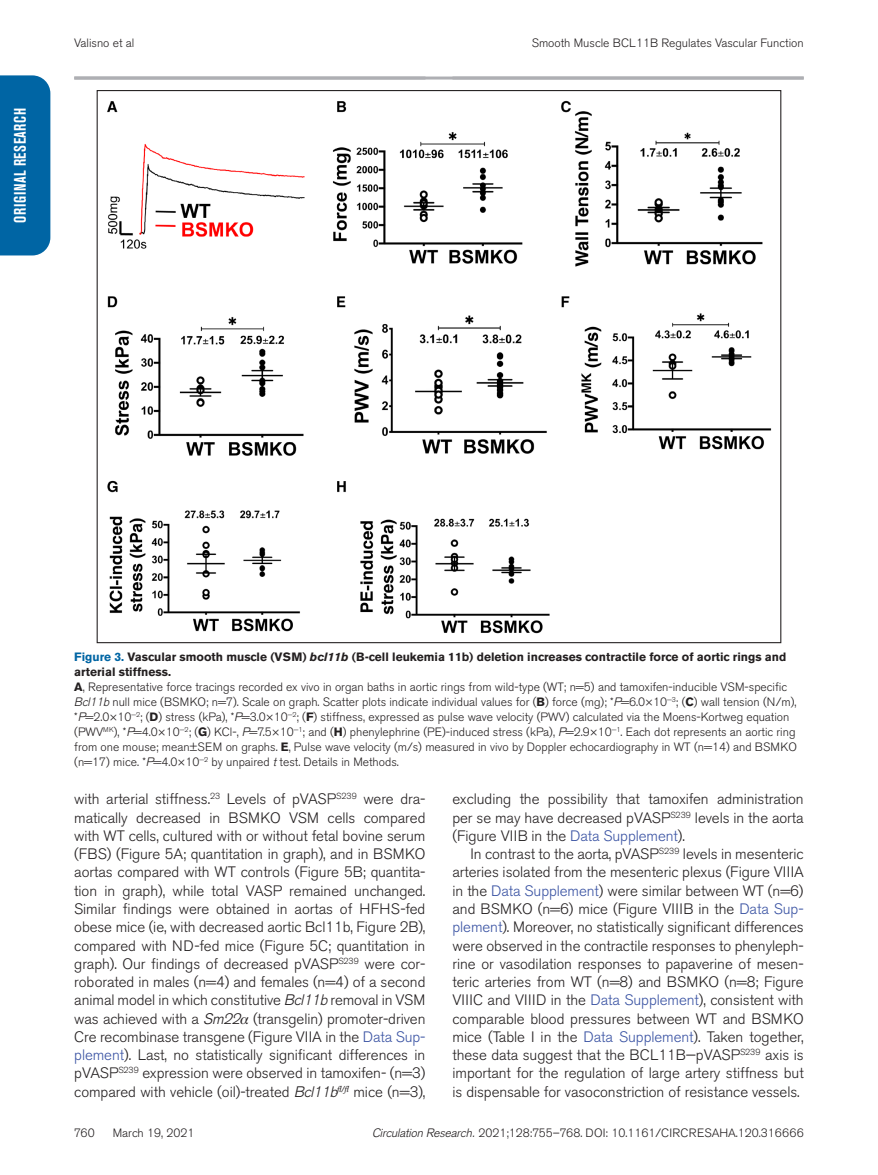
<style>
.page{position:relative;width:878px;height:1175px;background:#fff}
.page>*{position:absolute;margin:0;border:0;box-sizing:border-box;transform-origin:0 0}
.t1{font:700 condensed 16.5px "Akzidenz Grotesk BE";letter-spacing:.045em;color:#fff;scale:.9 1}
.t2{font:300 15px/18.3px "Akzidenz Grotesk BE";letter-spacing:-.005em;color:#231f20;text-align:justify}
.t3{font:300 12px/15px "Akzidenz Grotesk BE";color:#231f20}
.s1{font-weight:700;color:#0065a4}
.s2{font-weight:700}
.s3{font-weight:700;font-style:italic}
.s4{font-family:"Akzidenz Grotesk";font-style:italic}
.s5{font-family:"Gandhari Unicode";font-weight:400;font-style:italic}
.s6{color:#3a53a3}
</style>
<div class="page">
<div style="left:0;top:75px;width:50px;height:180px;background:#0065a4"></div>
<hr style="left:74px;top:76px;width:729px;height:4px;background:#b9babe">
<svg style="left:96px;top:90px;width:685px;height:553px"></svg>
<p class="t1" style="left:11px;top:223px;width:128px;rotate:-90deg">ORIGINAL RESEARCH</p>
<p class="t3" style="left:74px;top:36px;width:62px">Valisno et al</p>
<p class="t3" style="left:531px;top:36px;width:273px">Smooth Muscle BCL11B Regulates Vascular Function</p>
<p class="t3" style="left:74px;top:650px;width:724px"><span class="s1">Figure 3.</span> <span class="s2">Vascular smooth muscle (VSM)</span> <span class="s3">bcl11b</span> <span class="s2">(B-cell leukemia 11b) deletion increases contractile force of aortic rings and arterial stiffness.<br>A</span>, Representative force tracings recorded ex vivo in organ baths in aortic rings from wild-type (WT; n=5) and tamoxifen-inducible VSM-specific <span class="s4">Bcl11b</span> null mice (BSMKO; n=7). Scale on graph. Scatter plots indicate individual values for (<span class="s2">B</span>) force (mg); *<span class="s4">P</span>=6.0×10<sup>−3</sup>; (<span class="s2">C</span>) wall tension (N/m), *<span class="s4">P</span>=2.0×10<sup>−2</sup>; (<span class="s2">D</span>) stress (kPa), *<span class="s4">P</span>=3.0×10<sup>−2</sup>; (<span class="s2">F</span>) stiffness, expressed as pulse wave velocity (PWV) calculated via the Moens-Kortweg equation (PWV<sup>MK</sup>), *<span class="s4">P</span>=4.0×10<sup>−2</sup>; (<span class="s2">G</span>) KCl-, <span class="s4">P</span>=7.5×10<sup>−1</sup>; and (<span class="s2">H</span>) phenylephrine (PE)-induced stress (kPa), <span class="s4">P</span>=2.9×10<sup>−1</sup>. Each dot represents an aortic ring from one mouse; mean±SEM on graphs. <span class="s2">E</span>, Pulse wave velocity (m/s) measured in vivo by Doppler echocardiography in WT (n=14) and BSMKO (n=17) mice. *<span class="s4">P</span>=4.0×10<sup>−2</sup> by unpaired <span class="s4">t</span> test. Details in Methods.</p>
<p class="t2" style="left:74px;top:790px;width:353px">with arterial stiffness.<sup>23</sup> Levels of pVASP<sup>S239</sup> were dra&shy;matically decreased in BSMKO VSM cells compared with WT cells, cultured with or without fetal bovine serum (FBS) (Figure 5A; quantitation in graph), and in BSMKO aortas compared with WT controls (Figure 5B; quantita&shy;tion in graph), while total VASP remained unchanged.<br>Similar findings were obtained in aortas of HFHS-fed obese mice (ie, with decreased aortic Bcl11b, Figure 2B), compared with ND-fed mice (Figure 5C; quantitation in graph). Our findings of decreased pVASP<sup>S239</sup> were cor&shy;roborated in males (n=4) and females (n=4) of a second animal model in which constitutive <span class="s4">Bcl11b</span> removal in VSM was achieved with a <span class="s4">Sm22</span><span class="s5">α</span> (transgelin) promoter-driven Cre recombinase transgene (Figure VIIA in the <span class="s6">Data Sup&shy;plement</span>). Last, no statistically significant differences in pVASP<sup>S239</sup> expression were observed in tamoxifen- (n=3) compared with vehicle (oil)-treated <span class="s4">Bcl11b</span><sup>fl/fl</sup> mice (n=3),</p>
<p class="t2" style="left:452px;top:790px;width:353px">excluding the possibility that tamoxifen administration per se may have decreased pVASP<sup>S239</sup> levels in the aorta (Figure VIIB in the <span class="s6">Data Supplement</span>).</p>
<p class="t2" style="left:452px;top:845px;width:353px;text-indent:18px">In contrast to the aorta, pVASP<sup>S239</sup> levels in mesenteric arteries isolated from the mesenteric plexus (Figure VIIIA in the <span class="s6">Data Supplement</span>) were similar between WT (n=6) and BSMKO (n=6) mice (Figure VIIIB in the <span class="s6">Data Sup&shy;plement</span>). Moreover, no statistically significant differences were observed in the contractile responses to phenyleph&shy;rine or vasodilation responses to papaverine of mesen&shy;teric arteries from WT (n=8) and BSMKO (n=8; Figure VIIIC and VIIID in the <span class="s6">Data Supplement</span>), consistent with comparable blood pressures between WT and BSMKO mice (Table I in the <span class="s6">Data Supplement</span>). Taken together, these data suggest that the BCL11B—pVASP<sup>S239</sup> axis is important for the regulation of large artery stiffness but is dispensable for vasoconstriction of resistance vessels.</p>
<p class="t3" style="left:74px;top:1125px;width:22px">760</p>
<p class="t3" style="left:113px;top:1125px;width:83px">March 19, 2021</p>
<p class="t3" style="left:372px;top:1125px;width:433px"><span class="s4">Circulation Research.</span> 2021;128:755–768. DOI: 10.1161/CIRCRESAHA.120.316666</p>
</div>
